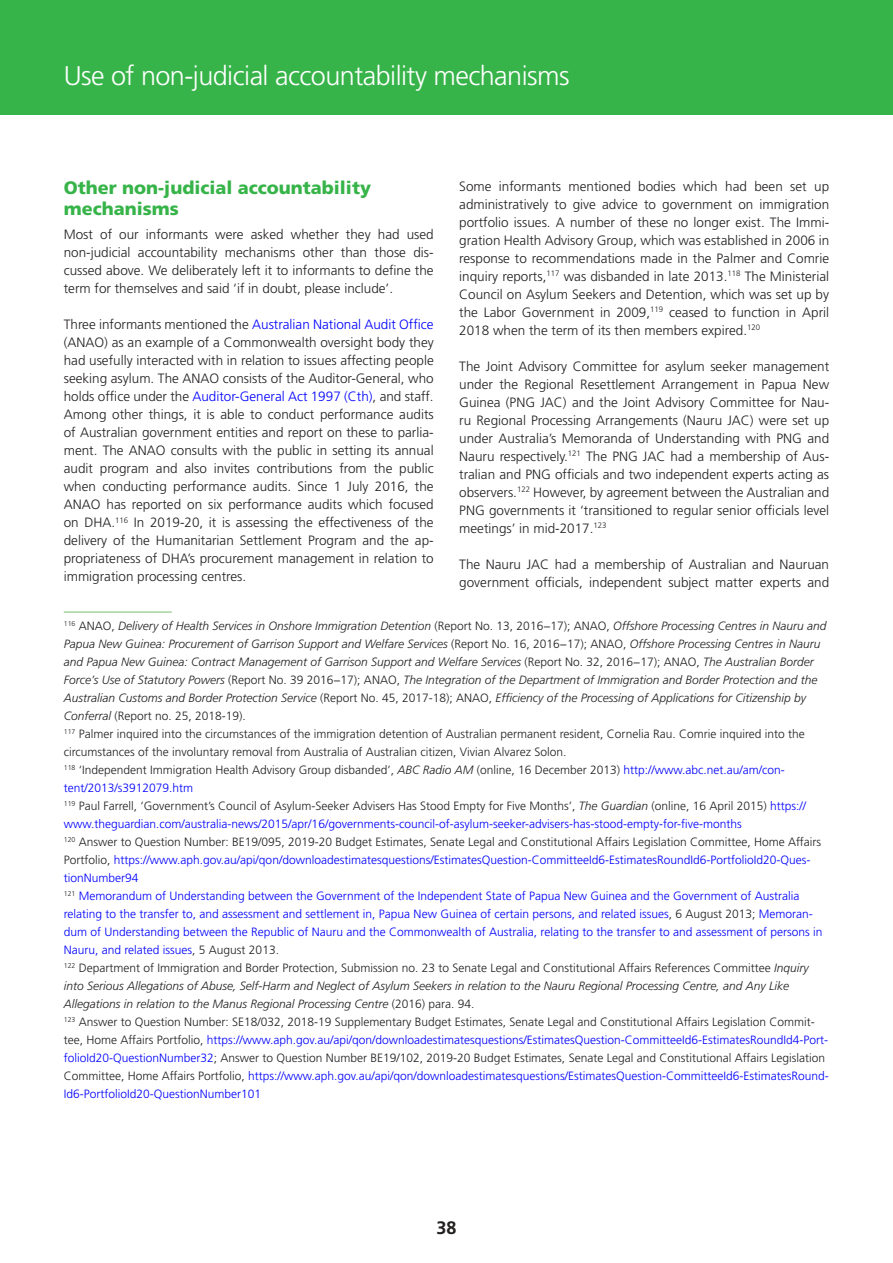
<style>
.page{position:relative;width:893px;height:1263px;background:#fff}
.page>*{position:absolute;margin:0;border:0;box-sizing:border-box;transform-origin:0 0}
.t1{font:300 27px "Frutiger";letter-spacing:-.02em;color:#fff}
.t2{font:900 18px/21px "Frutiger";color:#37b449}
.t3{font:700 18px "Frutiger";color:#221f1f}
.t4{font:300 13.5px/18px "Frutiger";color:#221f1f;text-align:justify}
.t5{font:300 12px/18px "Frutiger";color:#221f1f}
.s1{color:#00f}
.s2{font-style:italic}
</style>
<div class="page">
<div style="left:0;top:0;width:893px;height:115px;background:#37b449"></div>
<hr style="left:64px;top:611px;width:108px;height:2px;background:#a3d39b">
<h1 class="t1" style="left:64px;top:64px;width:507px">Use of non-judicial accountability mechanisms</h1>
<p class="t4" style="left:459px;top:178px;width:371px">Some informants mentioned bodies which had been set up administratively to give advice to government on immigration portfolio issues. A number of these no longer exist. The Immi&shy;gration Health Advisory Group, which was established in 2006 in response to recommendations made in the Palmer and Comrie inquiry reports,<sup>117</sup> was disbanded in late 2013.<sup>118</sup> The Ministerial Council on Asylum Seekers and Detention, which was set up by the Labor Government in 2009,<sup>119</sup> ceased to function in April 2018 when the term of its then members expired.<sup>120</sup></p>
<p class="t4" style="left:459px;top:358px;width:371px">The Joint Advisory Committee for asylum seeker management under the Regional Resettlement Arrangement in Papua New Guinea (PNG JAC) and the Joint Advisory Committee for Nau&shy;ru Regional Processing Arrangements (Nauru JAC) were set up under Australia’s Memoranda of Understanding with PNG and Nauru respectively.<sup>121</sup> The PNG JAC had a membership of Aus&shy;tralian and PNG officials and two independent experts acting as observers.<sup>122</sup> However, by agreement between the Australian and PNG governments it ‘transitioned to regular senior officials level meetings’ in mid-2017.<sup>123</sup></p>
<p class="t4" style="left:459px;top:556px;width:371px">The Nauru JAC had a membership of Australian and Nauruan government officials, independent subject matter experts and</p>
<h2 class="t2" style="left:64px;top:179px;width:309px">Other non-judicial accountability mechanisms</h2>
<p class="t4" style="left:64px;top:227px;width:371px">Most of our informants were asked whether they had used non-judicial accountability mechanisms other than those dis&shy;cussed above. We deliberately left it to informants to define the term for themselves and said ‘if in doubt, please include’.</p>
<p class="t4" style="left:64px;top:317px;width:371px">Three informants mentioned the <span class="s1">Australian National Audit Office </span>(ANAO) as an example of a Commonwealth oversight body they had usefully interacted with in relation to issues affecting people seeking asylum. The ANAO consists of the Auditor-General, who holds office under the <span class="s1">Auditor-General Act 1997 (Cth)</span>, and staff.<br>Among other things, it is able to conduct performance audits of Australian government entities and report on these to parlia&shy;ment. The ANAO consults with the public in setting its annual audit program and also invites contributions from the public when conducting performance audits. Since 1 July 2016, the ANAO has reported on six performance audits which focused on DHA.<sup>116</sup> In 2019-20, it is assessing the effectiveness of the delivery of the Humanitarian Settlement Program and the ap&shy;propriateness of DHA’s procurement management in relation to immigration processing centres.</p>
<p class="t5" style="left:64px;top:618px;width:767px"><sup>116</sup> ANAO, <span class="s2">Delivery of Health Services in Onshore Immigration Detention</span> (Report No. 13, 2016−17); ANAO, <span class="s2">Offshore Processing Centres in Nauru and Papua New Guinea: Procurement of Garrison Support and Welfare Services</span> (Report No. 16, 2016−17); ANAO, <span class="s2">Offshore Processing Centres in Nauru and Papua New Guinea: Contract Management of Garrison Support and Welfare Services</span> (Report No. 32, 2016−17); ANAO, <span class="s2">The Australian Border Force’s Use of Statutory Powers</span> (Report No. 39 2016−17); ANAO, <span class="s2">The Integration of the Department of Immigration and Border Protection and the Australian Customs and Border Protection Service</span> (Report No. 45, 2017-18); ANAO, <span class="s2">Efficiency of the Processing of Applications for Citizenship by Conferral</span> (Report no. 25, 2018-19).<br><sup>117</sup> Palmer inquired into the circumstances of the immigration detention of Australian permanent resident, Cornelia Rau. Comrie inquired into the circumstances of the involuntary removal from Australia of Australian citizen, Vivian Alvarez Solon.<br><sup>118</sup> ‘Independent Immigration Health Advisory Group disbanded’, <span class="s2">ABC Radio AM</span> (online, 16 December 2013) <span class="s1">http://www.abc.net.au/am/con&shy;tent/2013/s3912079.htm<br></span><sup>119</sup> Paul Farrell, ‘Government’s Council of Asylum-Seeker Advisers Has Stood Empty for Five Months’, <span class="s2">The Guardian</span> (online, 16 April 2015) <span class="s1">https:// www.theguardian.com/australia-news/2015/apr/16/governments-council-of-asylum-seeker-advisers-has-stood-empty-for-five-months<br></span><sup>120</sup> Answer to Question Number: BE19/095, 2019-20 Budget Estimates, Senate Legal and Constitutional Affairs Legislation Committee, Home Affairs Portfolio, <span class="s1">https://www.aph.gov.au/api/qon/downloadestimatesquestions/EstimatesQuestion-CommitteeId6-EstimatesRoundId6-PortfolioId20-Ques&shy;tionNumber94<br></span><sup>121</sup> <span class="s1">Memorandum of Understanding between the Government of the Independent State of Papua New Guinea and the Government of Australia relating to the transfer to, and assessment and settlement in, Papua New Guinea of certain persons, and related issues</span>, 6 August 2013; <span class="s1">Memoran&shy;dum of Understanding between the Republic of Nauru and the Commonwealth of Australia, relating to the transfer to and assessment of persons in Nauru, and related issues</span>, 5 August 2013.<br><sup>122</sup> Department of Immigration and Border Protection, Submission no. 23 to Senate Legal and Constitutional Affairs References Committee <span class="s2">Inquiry into Serious Allegations of Abuse, Self-Harm and Neglect of Asylum Seekers in relation to the Nauru Regional Processing Centre, and Any Like Allegations in relation to the Manus Regional Processing Centre</span> (2016) para. 94.<br><sup>123</sup> Answer to Question Number: SE18/032, 2018-19 Supplementary Budget Estimates, Senate Legal and Constitutional Affairs Legislation Commit&shy;tee, Home Affairs Portfolio, <span class="s1">https://www.aph.gov.au/api/qon/downloadestimatesquestions/EstimatesQuestion-CommitteeId6-EstimatesRoundId4-Port&shy;folioId20-QuestionNumber32</span>; Answer to Question Number BE19/102, 2019-20 Budget Estimates, Senate Legal and Constitutional Affairs Legislation Committee, Home Affairs Portfolio, <span class="s1">https://www.aph.gov.au/api/qon/downloadestimatesquestions/EstimatesQuestion-CommitteeId6-EstimatesRound-Id6-PortfolioId20-QuestionNumber101</span></p>
<h2 class="t3" style="left:436px;top:1221px;width:22px">38</h2>
</div>
